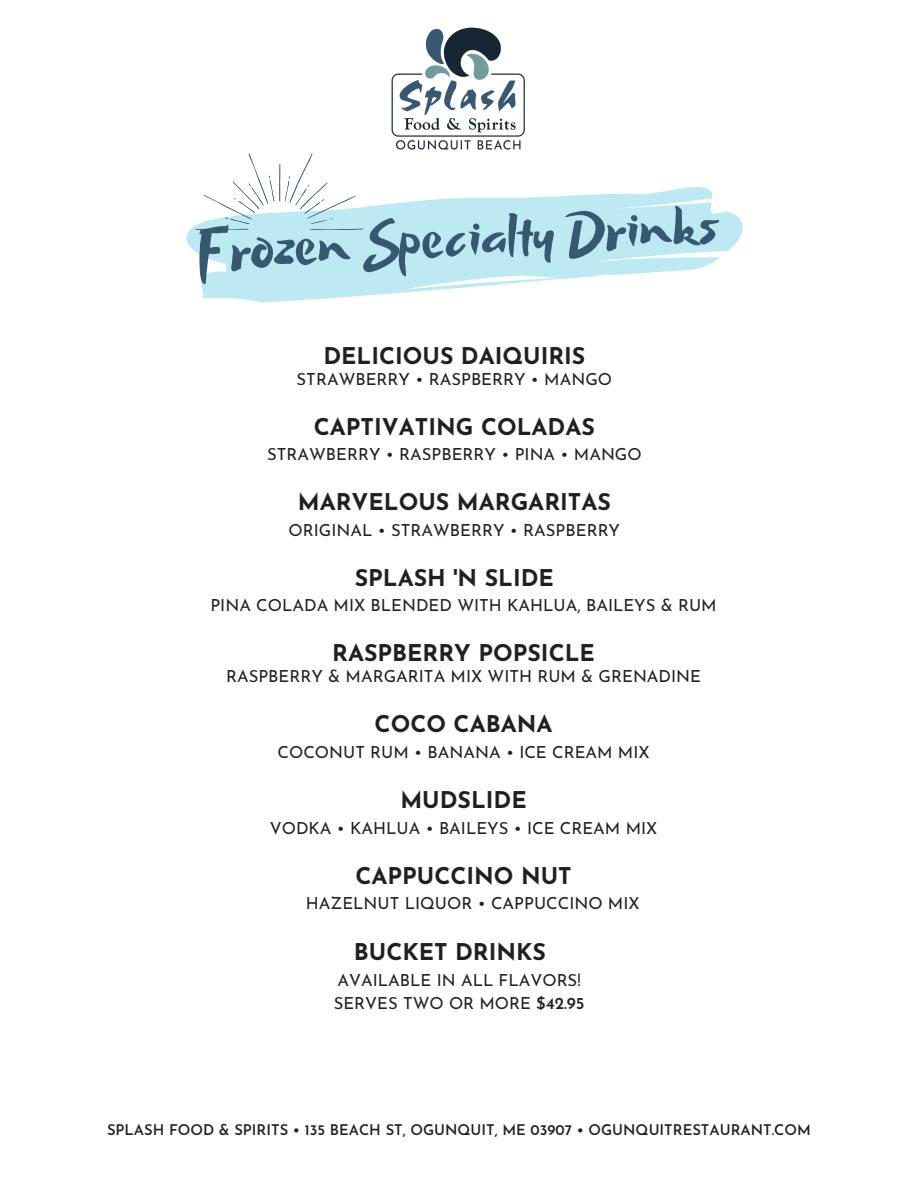
<style>
.page{position:relative;width:918px;height:1188px;background:#fff}
.page>*{position:absolute;margin:0;border:0;box-sizing:border-box;transform-origin:0 0}
.t1{font:60.75px "Beach Resort";color:#385872}
.t2{font:700 23.1px "Josefin Sans";color:#231f20}
.t3{font:16.65px "Josefin Sans";color:#231f20}
.t4{font:600 14.7px "Josefin Sans";color:#231f20}
.s1{font-weight:600}
</style>
<div class="page">
<img style="left:391px;top:27px;width:134px;height:123px">
<svg style="left:186px;top:186px;width:557px;height:117px;fill:#bdeaf2"></svg>
<svg style="left:196px;top:153px;width:167px;height:77px"></svg>
<p class="t1" style="left:196px;top:220px;width:525px;rotate:-3deg">Frozen Specialty Drinks</p>
<p class="t2" style="left:323px;top:346px;width:264px">DELICIOUS DAIQUIRIS</p>
<p class="t3" style="left:297px;top:372px;width:317px">STRAWBERRY • RASPBERRY • MANGO</p>
<p class="t2" style="left:314px;top:417px;width:283px">CAPTIVATING COLADAS</p>
<p class="t3" style="left:267px;top:448px;width:376px">STRAWBERRY • RASPBERRY • PINA • MANGO</p>
<p class="t2" style="left:298px;top:493px;width:315px">MARVELOUS MARGARITAS</p>
<p class="t3" style="left:289px;top:524px;width:333px">ORIGINAL • STRAWBERRY • RASPBERRY</p>
<p class="t2" style="left:355px;top:569px;width:201px">SPLASH 'N SLIDE</p>
<p class="t3" style="left:210px;top:599px;width:508px">PINA COLADA MIX BLENDED WITH KAHLUA, BAILEYS &amp; RUM</p>
<p class="t2" style="left:332px;top:644px;width:264px">RASPBERRY POPSICLE</p>
<p class="t3" style="left:226px;top:670px;width:477px">RASPBERRY &amp; MARGARITA MIX WITH RUM &amp; GRENADINE</p>
<p class="t2" style="left:375px;top:715px;width:179px">COCO CABANA</p>
<p class="t3" style="left:278px;top:746px;width:374px">COCONUT RUM • BANANA • ICE CREAM MIX</p>
<p class="t2" style="left:400px;top:791px;width:128px">MUDSLIDE</p>
<p class="t3" style="left:270px;top:821px;width:389px">VODKA • KAHLUA • BAILEYS • ICE CREAM MIX</p>
<p class="t2" style="left:355px;top:866px;width:218px">CAPPUCCINO NUT</p>
<p class="t3" style="left:306px;top:897px;width:335px">HAZELNUT LIQUOR • CAPPUCCINO MIX</p>
<p class="t2" style="left:354px;top:942px;width:193px">BUCKET DRINKS</p>
<p class="t3" style="left:338px;top:973px;width:245px">AVAILABLE IN ALL FLAVORS!</p>
<p class="t3" style="left:334px;top:996px;width:252px">SERVES TWO OR MORE <span class="s1">$42.95</span></p>
<p class="t4" style="left:107px;top:1124px;width:705px">SPLASH FOOD &amp; SPIRITS • 135 BEACH ST, OGUNQUIT, ME 03907 • OGUNQUITRESTAURANT.COM</p>
</div>
